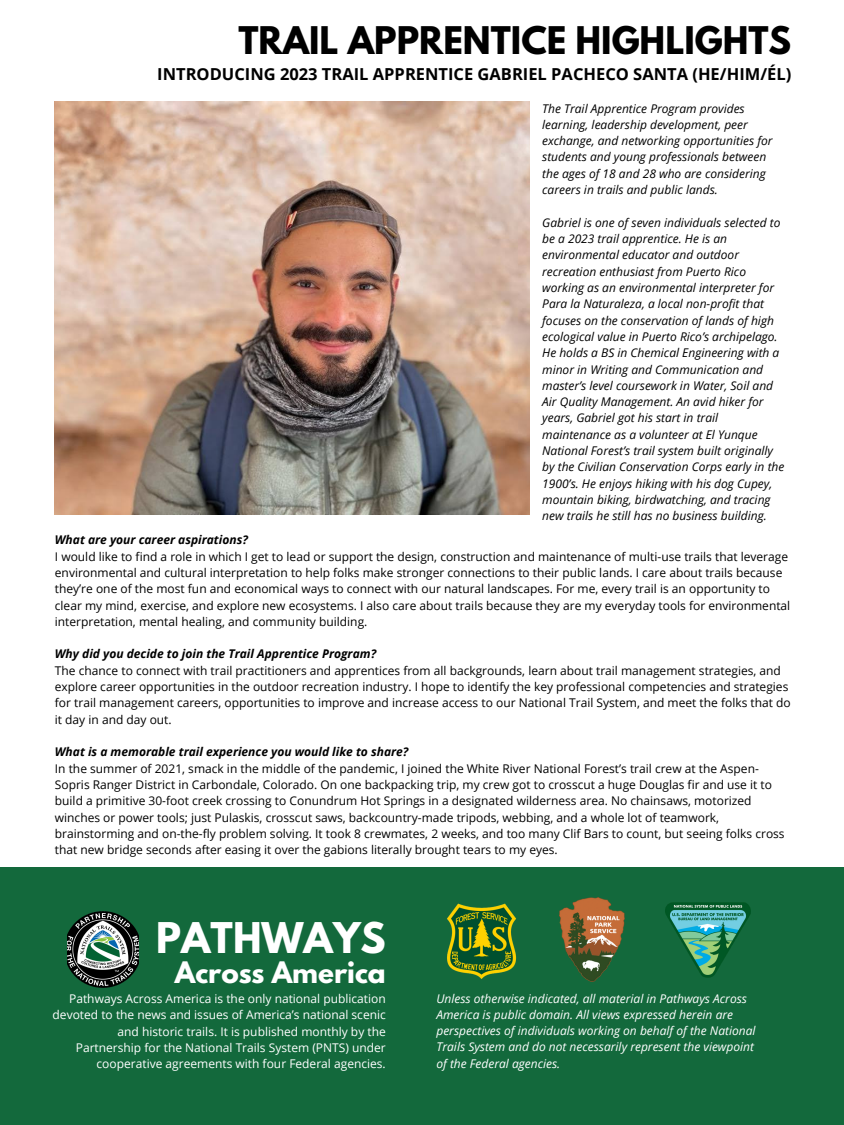
<style>
.page{position:relative;width:844px;height:1125px;background:#fff}
.page>*{position:absolute;margin:0;border:0;box-sizing:border-box;transform-origin:0 0}
.t1{font:700 37.5px "League Spartan";color:#fff}
.t2{font:700 33.75px "League Spartan";color:#000}
.t3{font:700 26.25px "League Spartan";color:#fff}
.t4{font:700 16.5px "Open Sans";color:#000}
.t5{font:12px/16.4px "Open Sans";color:#000}
.t6{font:italic 12px/16.4px "Open Sans";color:#000}
.t7{font:12px "Open Sans";color:#fff}
.t8{font:italic 12px "Open Sans";color:#fff}
.t9{font:italic 700 12px "Open Sans";color:#000}
</style>
<div class="page">
<img style="left:55px;top:101px;width:474px;height:414px">
<div style="left:0;top:867px;width:844px;height:258px;background:#13693c"></div>
<img style="left:447px;top:903px;width:70px;height:76px">
<img style="left:559px;top:898px;width:66px;height:84px">
<img style="left:666px;top:902px;width:84px;height:76px">
<img style="left:67px;top:911px;width:72px;height:77px">
<p class="t2" style="left:238px;top:24px;width:554px">TRAIL APPRENTICE HIGHLIGHTS</p>
<p class="t4" style="left:157px;top:63px;width:635px">INTRODUCING 2023 TRAIL APPRENTICE GABRIEL PACHECO SANTA (HE/HIM/ÉL)</p>
<p class="t6" style="left:542px;top:100px;width:232px">The Trail Apprentice Program provides learning, leadership development, peer exchange, and networking opportunities for students and young professionals between the ages of 18 and 28 who are considering careers in trails and public lands.</p>
<p class="t6" style="left:542px;top:214px;width:244px">Gabriel is one of seven individuals selected to be a 2023 trail apprentice. He is an environmental educator and outdoor recreation enthusiast from Puerto Rico working as an environmental interpreter for Para la Naturaleza, a local non-profit that focuses on the conservation of lands of high ecological value in Puerto Rico’s archipelago.<br>He holds a BS in Chemical Engineering with a minor in Writing and Communication and master’s level coursework in Water, Soil and Air Quality Management. An avid hiker for years, Gabriel got his start in trail maintenance as a volunteer at El Yunque National Forest’s trail system built originally by the Civilian Conservation Corps early in the 1900’s. He enjoys hiking with his dog Cupey, mountain biking, birdwatching, and tracing new trails he still has no business building.</p>
<p class="t9" style="left:55px;top:531px;width:194px">What are your career aspirations?</p>
<p class="t5" style="left:55px;top:548px;width:737px">I would like to find a role in which I get to lead or support the design, construction and maintenance of multi-use trails that leverage environmental and cultural interpretation to help folks make stronger connections to their public lands. I care about trails because they’re one of the most fun and economical ways to connect with our natural landscapes. For me, every trail is an opportunity to clear my mind, exercise, and explore new ecosystems. I also care about trails because they are my everyday tools for environmental interpretation, mental healing, and community building.</p>
<p class="t9" style="left:55px;top:646px;width:323px">Why did you decide to join the Trail Apprentice Program?</p>
<p class="t5" style="left:55px;top:662px;width:737px">The chance to connect with trail practitioners and apprentices from all backgrounds, learn about trail management strategies, and explore career opportunities in the outdoor recreation industry. I hope to identify the key professional competencies and strategies for trail management careers, opportunities to improve and increase access to our National Trail System, and meet the folks that do it day in and day out.</p>
<p class="t9" style="left:55px;top:744px;width:355px">What is a memorable trail experience you would like to share?</p>
<p class="t5" style="left:55px;top:760px;width:731px">In the summer of 2021, smack in the middle of the pandemic, I joined the White River National Forest’s trail crew at the Aspen-Sopris Ranger District in Carbondale, Colorado. On one backpacking trip, my crew got to crosscut a huge Douglas fir and use it to build a primitive 30-foot creek crossing to Conundrum Hot Springs in a designated wilderness area. No chainsaws, motorized winches or power tools; just Pulaskis, crosscut saws, backcountry-made tripods, webbing, and a whole lot of teamwork, brainstorming and on-the-fly problem solving. It took 8 crewmates, 2 weeks, and too many Clif Bars to count, but seeing folks cross that new bridge seconds after easing it over the gabions literally brought tears to my eyes.</p>
<p class="t1" style="left:156px;top:919px;width:231px">PATHWAYS</p>
<p class="t3" style="left:175px;top:960px;width:212px">Across America</p>
<p class="t7" style="left:69px;top:990px;width:318px">Pathways Across America is the only national publication</p>
<p class="t7" style="left:53px;top:1007px;width:335px">devoted to the news and issues of America’s national scenic</p>
<p class="t7" style="left:118px;top:1023px;width:270px">and historic trails. It is published monthly by the</p>
<p class="t7" style="left:76px;top:1039px;width:311px">Partnership for the National Trails System (PNTS) under</p>
<p class="t7" style="left:97px;top:1056px;width:291px">cooperative agreements with four Federal agencies.</p>
<p class="t8" style="left:436px;top:990px;width:312px">Unless otherwise indicated, all material in Pathways Across</p>
<p class="t8" style="left:436px;top:1006px;width:298px">America is public domain. All views expressed herein are</p>
<p class="t8" style="left:436px;top:1022px;width:320px">perspectives of individuals working on behalf of the National</p>
<p class="t8" style="left:436px;top:1039px;width:319px">Trails System and do not necessarily represent the viewpoint</p>
<p class="t8" style="left:436px;top:1055px;width:125px">of the Federal agencies.</p>
</div>
